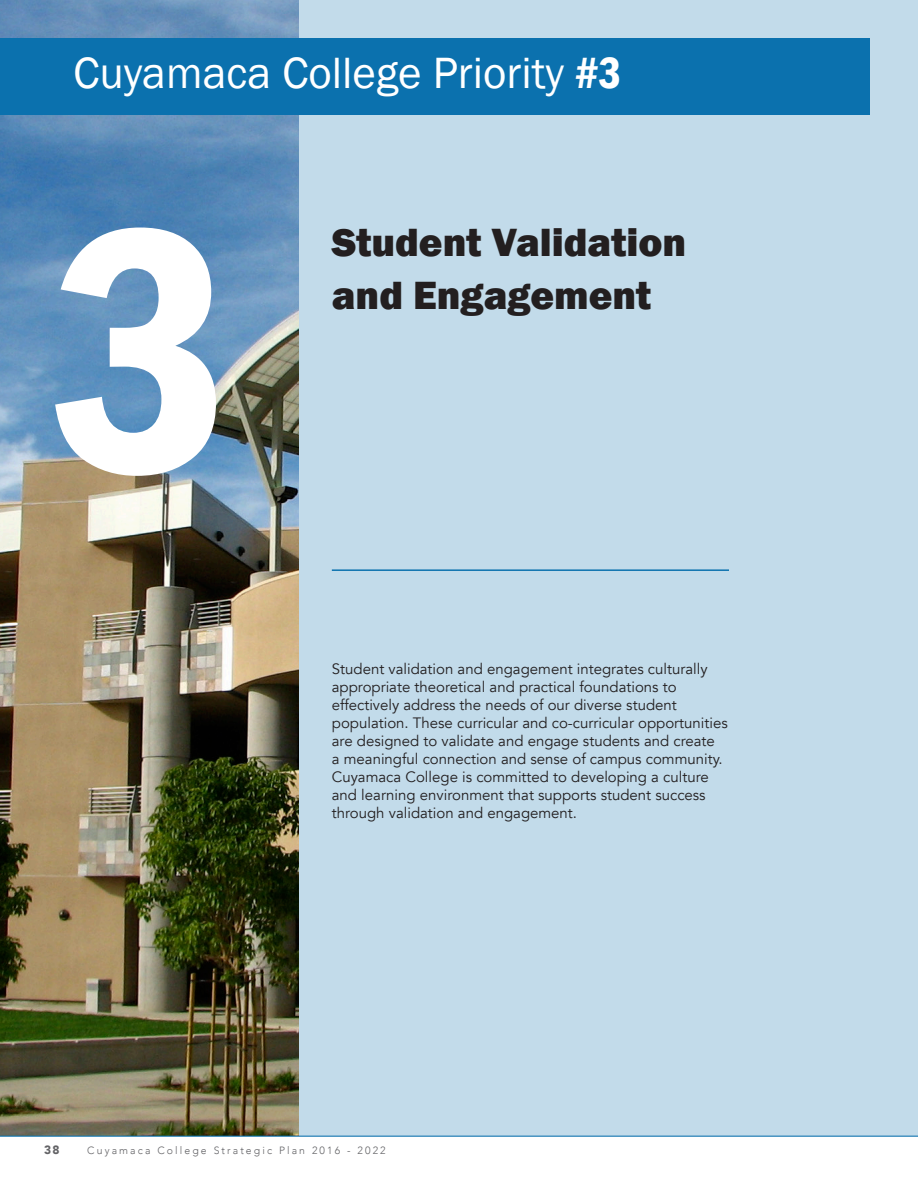
<style>
.page{position:relative;width:918px;height:1188px;background:#fff}
.page>*{position:absolute;margin:0;border:0;box-sizing:border-box;transform-origin:0 0}
.t1{font:600 condensed 361.5px "Franklin Gothic";color:#fff}
.t2{font:45px "Franklin Gothic";color:#fff}
.t3{font:800 40.5px/52.5px "Franklin Gothic";color:#231f20}
.t4{font:15px/18px "Avenir";color:#231f20}
.t5{font:900 12px "Avenir";color:#636366}
.t6{font:300 10.5px "Avenir";letter-spacing:.2em;color:#636366}
.s1{font-weight:600;font-stretch:condensed}
</style>
<div class="page">
<div style="left:0;top:0;width:918px;height:1136px;background:#c2dbea"></div>
<img style="left:0;top:0;width:298px;height:1136px">
<div style="left:0;top:38px;width:869px;height:77px;background:#0b71ae"></div>
<hr style="left:0;top:1136px;width:918px;height:1px;background:#0b71ae">
<hr style="left:332px;top:569px;width:397px;height:2px;background:#0b71ae">
<p class="t2" style="left:73px;top:45px;width:549px">Cuyamaca College Priority <span class="s1">#3</span></p>
<p class="t1" style="left:49px;top:110px;width:186px">3</p>
<p class="t3" style="left:332px;top:216px;width:356px">Student Validation and Engagement</p>
<p class="t4" style="left:332px;top:660px;width:398px">Student validation and engagement integrates culturally appropriate theoretical and practical foundations to effectively address the needs of our diverse student population. These curricular and co-curricular opportunities are designed to validate and engage students and create<br>a meaningful connection and sense of campus community.<br>Cuyamaca College is committed to developing a culture and learning environment that supports student success through validation and engagement.</p>
<p class="t5" style="left:44px;top:1139px;width:17px">38</p>
<p class="t6" style="left:87px;top:1144px;width:300px">Cuyamaca College Strategic Plan 2016 - 2022</p>
</div>
